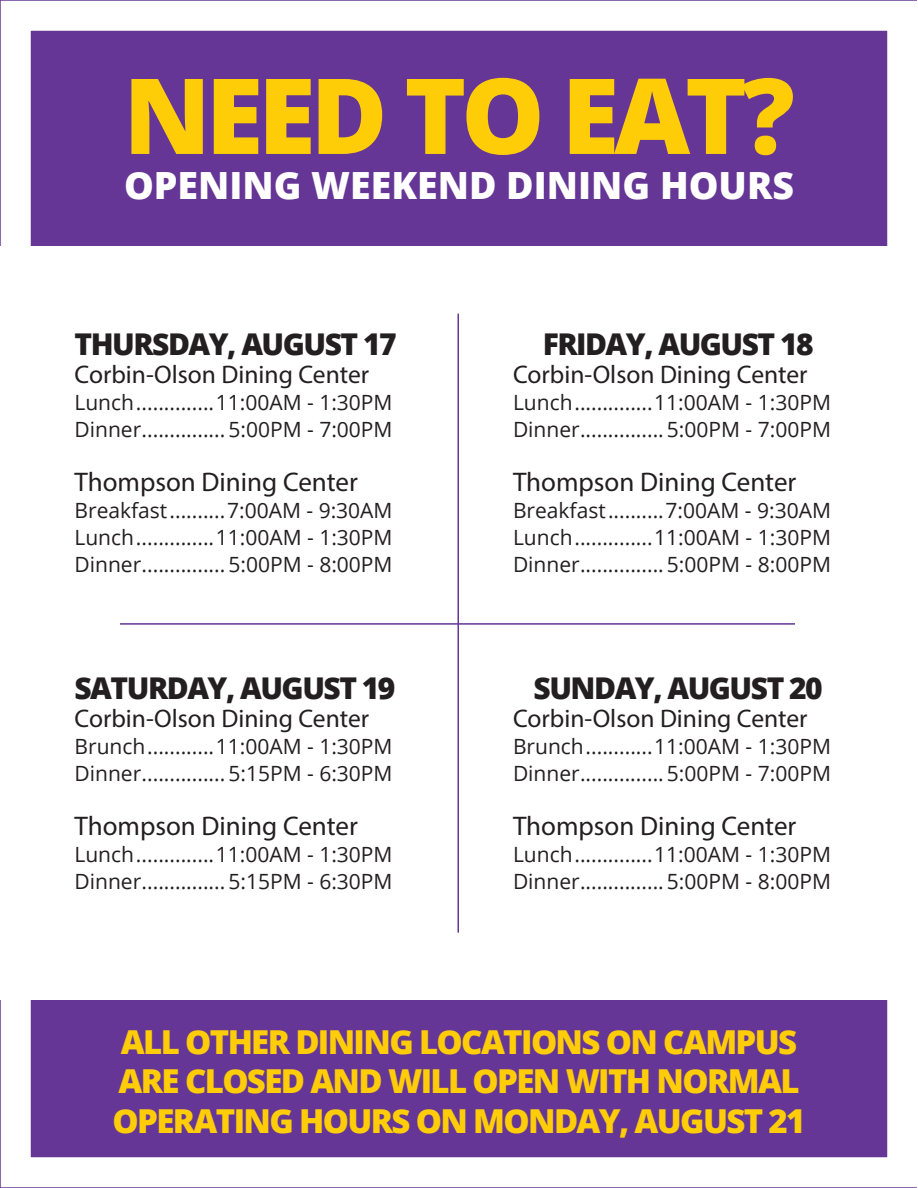
<style>
.page{position:relative;width:918px;height:1188px;background:#fff}
.page>*{position:absolute;margin:0;border:0;box-sizing:border-box;transform-origin:0 0}
.t1{font:800 105px "Open Sans";letter-spacing:-.05em;color:#fecd08}
.t2{font:800 37.5px "Open Sans";color:#fff}
.t3{font:800 33px/39.6px "Open Sans";letter-spacing:-.05em;color:#fecd08}
.t4{font:800 30px "Open Sans";letter-spacing:-.05em;color:#231f20}
.t5{font:27px "Myriad Pro";color:#231f20}
.t6{font:25.5px "Myriad Pro";color:#231f20}
.t7{font:21px "Open Sans";color:#231f20}
</style>
<div class="page">
<div style="left:1px;top:1px;width:916px;height:245px;background:#653695"></div>
<div style="left:1px;top:1000px;width:916px;height:188px;background:#653695"></div>
<hr style="left:458px;top:314px;width:1px;height:619px;background:#653695">
<hr style="left:120px;top:623px;width:675px;height:2px;background:#653695">
<div style="left:1px;top:1px;width:916px;height:1186px;border:30px solid #fff"></div>
<p class="t1" style="left:123px;top:36px;width:673px">NEED TO EAT?</p>
<p class="t2" style="left:124px;top:157px;width:672px">OPENING WEEKEND DINING HOURS</p>
<p class="t4" style="left:75px;top:321px;width:324px">THURSDAY, AUGUST 17</p>
<p class="t6" style="left:75px;top:359px;width:296px">Corbin-Olson Dining Center</p>
<p class="t7" style="left:75px;top:388px;width:320px">Lunch..............11:00AM - 1:30PM</p>
<p class="t7" style="left:75px;top:415px;width:320px">Dinner............... 5:00PM - 7:00PM</p>
<p class="t5" style="left:75px;top:465px;width:285px">Thompson Dining Center</p>
<p class="t7" style="left:75px;top:496px;width:320px">Breakfast..........7:00AM - 9:30AM</p>
<p class="t7" style="left:75px;top:523px;width:320px">Lunch..............11:00AM - 1:30PM</p>
<p class="t7" style="left:75px;top:550px;width:320px">Dinner............... 5:00PM - 8:00PM</p>
<p class="t4" style="left:75px;top:665px;width:323px">SATURDAY, AUGUST 19</p>
<p class="t6" style="left:75px;top:703px;width:296px">Corbin-Olson Dining Center</p>
<p class="t7" style="left:75px;top:732px;width:320px">Brunch............11:00AM - 1:30PM</p>
<p class="t7" style="left:75px;top:759px;width:320px">Dinner............... 5:15PM - 6:30PM</p>
<p class="t5" style="left:75px;top:810px;width:285px">Thompson Dining Center</p>
<p class="t7" style="left:75px;top:840px;width:320px">Lunch..............11:00AM - 1:30PM</p>
<p class="t7" style="left:75px;top:867px;width:320px">Dinner............... 5:15PM - 6:30PM</p>
<p class="t4" style="left:543px;top:321px;width:273px">FRIDAY, AUGUST 18</p>
<p class="t6" style="left:513px;top:359px;width:296px">Corbin-Olson Dining Center</p>
<p class="t7" style="left:513px;top:388px;width:320px">Lunch..............11:00AM - 1:30PM</p>
<p class="t7" style="left:513px;top:415px;width:320px">Dinner............... 5:00PM - 7:00PM</p>
<p class="t5" style="left:513px;top:465px;width:285px">Thompson Dining Center</p>
<p class="t7" style="left:513px;top:496px;width:320px">Breakfast..........7:00AM - 9:30AM</p>
<p class="t7" style="left:513px;top:523px;width:320px">Lunch..............11:00AM - 1:30PM</p>
<p class="t7" style="left:513px;top:550px;width:320px">Dinner............... 5:00PM - 8:00PM</p>
<p class="t4" style="left:534px;top:665px;width:291px">SUNDAY, AUGUST 20</p>
<p class="t6" style="left:513px;top:703px;width:296px">Corbin-Olson Dining Center</p>
<p class="t7" style="left:513px;top:732px;width:320px">Brunch............11:00AM - 1:30PM</p>
<p class="t7" style="left:513px;top:759px;width:320px">Dinner ............... 5:00PM - 7:00PM</p>
<p class="t5" style="left:513px;top:810px;width:285px">Thompson Dining Center</p>
<p class="t7" style="left:513px;top:840px;width:320px">Lunch..............11:00AM - 1:30PM</p>
<p class="t7" style="left:513px;top:867px;width:320px">Dinner ............... 5:00PM - 8:00PM</p>
<p class="t3" style="left:113px;top:1020px;width:695px">ALL OTHER DINING LOCATIONS ON CAMPUS<br>ARE CLOSED AND WILL OPEN WITH NORMAL<br>OPERATING HOURS ON MONDAY, AUGUST 21</p>
</div>
